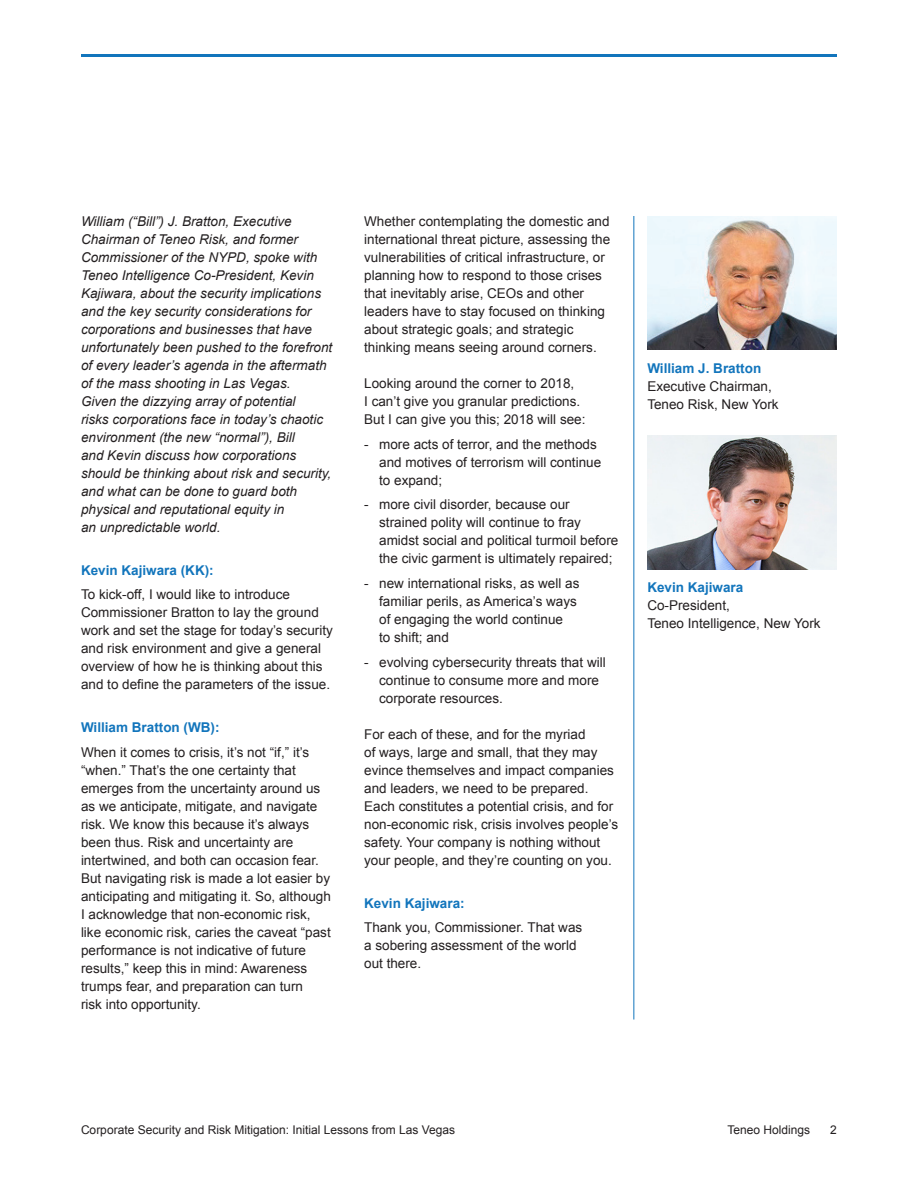
<style>
.page{position:relative;width:918px;height:1188px;background:#fff}
.page>*{position:absolute;margin:0;border:0;box-sizing:border-box;transform-origin:0 0}
.Paragraph_Style_1{font:13.5px/18px "Arial";color:#231f20}
.t1{font:italic 13.5px/18px "Arial";color:#231f20}
.Speakers_Name{font:700 13.5px "Arial";color:#1275bc}
.t2{font:12px "Arial";color:#231f20}
</style>
<div class="page">
<hr style="left:81px;top:54px;width:756px;height:3px;background:#1275bc">
<hr style="left:634px;top:216px;width:1px;height:804px;background:#1275bc">
<img style="left:647px;top:216px;width:190px;height:134px">
<img style="left:647px;top:436px;width:190px;height:133px">
<p class="t1" style="left:81px;top:212px;width:253px">William (“Bill”) J. Bratton, Executive Chairman of Teneo Risk, and former Commissioner of the NYPD, spoke with Teneo Intelligence Co-President, Kevin Kajiwara, about the security implications and the key security considerations for corporations and businesses that have unfortunately been pushed to the forefront of every leader’s agenda in the aftermath of the mass shooting in Las Vegas.<br>Given the dizzying array of potential<br>risks corporations face in today’s chaotic environment (the new “normal”), Bill<br>and Kevin discuss how corporations should be thinking about risk and security, and what can be done to guard both physical and reputational equity in<br>an unpredictable world.</p>
<p class="Speakers_Name" style="left:81px;top:561px;width:134px">Kevin Kajiwara (KK):</p>
<p class="Paragraph_Style_1" style="left:81px;top:586px;width:253px">To kick-off, I would like to introduce Commissioner Bratton to lay the ground work and set the stage for today’s security and risk environment and give a general overview of how he is thinking about this and to define the parameters of the issue.</p>
<p class="Speakers_Name" style="left:81px;top:718px;width:140px">William Bratton (WB):</p>
<p class="Paragraph_Style_1" style="left:81px;top:743px;width:251px">When it comes to crisis, it’s not “if,” it’s “when.” That’s the one certainty that emerges from the uncertainty around us as we anticipate, mitigate, and navigate risk. We know this because it’s always been thus. Risk and uncertainty are intertwined, and both can occasion fear.<br>But navigating risk is made a lot easier by anticipating and mitigating it. So, although I acknowledge that non-economic risk, like economic risk, caries the caveat “past performance is not indicative of future results,” keep this in mind: Awareness trumps fear, and preparation can turn<br>risk into opportunity.</p>
<p class="Paragraph_Style_1" style="left:364px;top:212px;width:248px">Whether contemplating the domestic and international threat picture, assessing the vulnerabilities of critical infrastructure, or planning how to respond to those crises that inevitably arise, CEOs and other leaders have to stay focused on thinking about strategic goals; and strategic thinking means seeing around corners.</p>
<p class="Paragraph_Style_1" style="left:364px;top:374px;width:223px">Looking around the corner to 2018,<br>I can’t give you granular predictions.<br>But I can give you this; 2018 will see:</p>
<p class="Paragraph_Style_1" style="left:379px;top:435px;width:224px;text-indent:-15px">- more acts of terror, and the methods and motives of terrorism will continue to expand;</p>
<p class="Paragraph_Style_1" style="left:379px;top:496px;width:241px;text-indent:-15px">- more civil disorder, because our strained polity will continue to fray amidst social and political turmoil before the civic garment is ultimately repaired;</p>
<p class="Paragraph_Style_1" style="left:379px;top:574px;width:202px;text-indent:-15px">- new international risks, as well as familiar perils, as America’s ways of engaging the world continue<br>to shift; and</p>
<p class="Paragraph_Style_1" style="left:379px;top:653px;width:228px;text-indent:-15px">- evolving cybersecurity threats that will continue to consume more and more corporate resources.</p>
<p class="Paragraph_Style_1" style="left:364px;top:725px;width:256px">For each of these, and for the myriad<br>of ways, large and small, that they may evince themselves and impact companies and leaders, we need to be prepared.<br>Each constitutes a potential crisis, and for non-economic risk, crisis involves people’s safety. Your company is nothing without your people, and they’re counting on you.</p>
<p class="Speakers_Name" style="left:364px;top:894px;width:102px">Kevin Kajiwara:</p>
<p class="Paragraph_Style_1" style="left:364px;top:919px;width:220px">Thank you, Commissioner. That was a sobering assessment of the world out there.</p>
<p class="Speakers_Name" style="left:647px;top:359px;width:115px">William J. Bratton</p>
<p class="Paragraph_Style_1" style="left:647px;top:377px;width:133px">Executive Chairman,<br>Teneo Risk, New York</p>
<p class="Speakers_Name" style="left:647px;top:579px;width:98px">Kevin Kajiwara</p>
<p class="Paragraph_Style_1" style="left:647px;top:597px;width:175px">Co-President,<br>Teneo Intelligence, New York</p>
<p class="t2" style="left:81px;top:1122px;width:376px">Corporate Security and Risk Mitigation: Initial Lessons from Las Vegas</p>
<p class="t2" style="left:728px;top:1122px;width:84px">Teneo Holdings</p>
<p class="t2" style="left:830px;top:1122px;width:8px">2</p>
</div>
